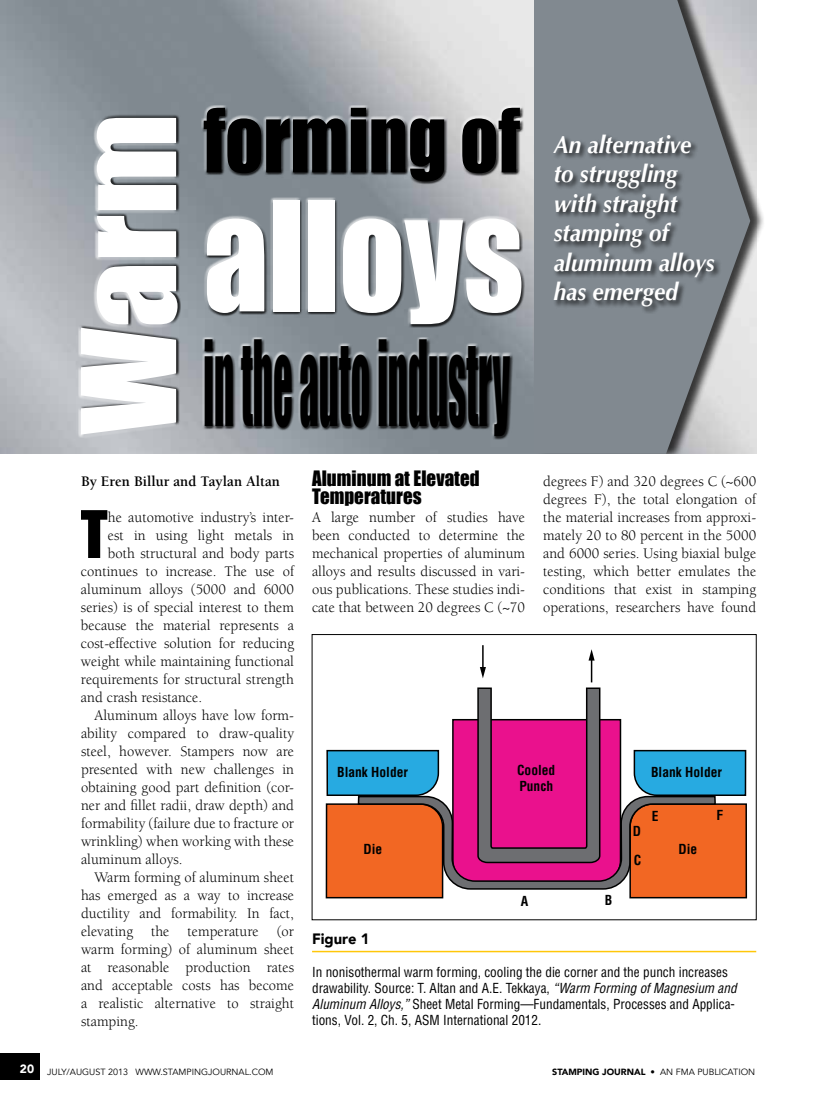
<style>
.page{position:relative;width:837px;height:1107px;background:#fff}
.page>*{position:absolute;margin:0;border:0;box-sizing:border-box;transform-origin:0 0}
.t1{font:140.55px "Impact";color:#fff;scale:.92 1}
.t2{font:120.3px "Impact";color:#fff;scale:1.09 1}
.t3{font:108.9px "Impact";color:#000;scale:.35 1}
.t4{font:81.75px "Impact";color:#000;scale:.92 1}
.t5{font:60.6px "Impact";color:#000}
.t6{font:italic 700 24.45px/29.4px "Optima";color:#fff;scale:.92 1}
.t7{font:19.5px/18px "Impact";letter-spacing:.005em;color:#000}
.t8{font:15px/18px "Berkeley";letter-spacing:.005em;color:#000;text-align:justify}
.t9{font:700 15px "Berkeley";letter-spacing:.005em;color:#000}
.t10{font:900 15px "Avenir";color:#000}
.t11{font:condensed 13.5px/16.2px "Helvetica";color:#000}
.t12{font:700 condensed 13.5px/16.2px "Helvetica";color:#000}
.t13{font:9px "Avenir";color:#000}
.s1{font-style:italic}
.s2{font-weight:900}
</style>
<div class="page">
<div style="left:0;top:1053px;width:40px;height:27px;background:#000"></div>
<hr style="left:482px;top:645px;width:2px;height:24px;background:#000">
<svg style="left:326px;top:649px;width:421px;height:250px"></svg>
<div style="left:312px;top:634px;width:445px;height:286px;border:1px solid #000"></div>
<div style="left:78px;top:117px;width:99px;height:321px;background:#fff;opacity:.75"></div>
<div style="left:79px;top:114px;width:102px;height:311px;background:#000;opacity:.75"></div>
<div style="left:201px;top:106px;width:324px;height:222px;background:#000;opacity:.75"></div>
<div style="left:202px;top:338px;width:311px;height:102px;background:#000;opacity:.75"></div>
<div style="left:536px;top:0;width:230px;height:461px;background:#000;opacity:.75"></div>
<svg style="left:534px;top:0;width:216px;height:454px;background:#8e9499"></svg>
<div style="left:553px;top:133px;width:169px;height:181px;background:#000;opacity:.75"></div>
<div style="left:0;top:454px;width:777px;height:104px;background:#fff"></div>
<hr style="left:312px;top:951px;width:444px;height:1px;background:#ffc709">
<h2 class="t2" style="left:36px;top:435px;width:296px;rotate:-90deg">Warm</h2>
<h3 class="t4" style="left:204px;top:77px;width:346px">forming of</h3>
<h1 class="t1" style="left:204px;top:147px;width:350px">alloys</h1>
<h3 class="t3" style="left:204px;top:299px;width:877px">in the auto industry</h3>
<h3 class="t6" style="left:554px;top:130px;width:177px">An alternative to struggling with straight stamping of aluminum alloys has emerged</h3>
<p class="t9" style="left:81px;top:473px;width:200px">By Eren Billur and Taylan Altan</p>
<h3 class="t5" style="left:81px;top:487px;width:29px">T</h3>
<p class="t8" style="left:108px;top:509px;width:188px">he automotive industry’s inter-</p>
<p class="t8" style="left:108px;top:527px;width:188px">est in using light metals in</p>
<p class="t8" style="left:108px;top:545px;width:188px">both structural and body parts</p>
<p class="t8" style="left:81px;top:563px;width:215px">continues to increase. The use of</p>
<p class="t8" style="left:81px;top:581px;width:215px">aluminum alloys (5000 and 6000</p>
<p class="t8" style="left:81px;top:599px;width:215px">series) is of special interest to them</p>
<p class="t8" style="left:81px;top:617px;width:215px">because the material represents a</p>
<p class="t8" style="left:81px;top:635px;width:215px">cost-effective solution for reducing</p>
<p class="t8" style="left:81px;top:653px;width:215px">weight while maintaining functional</p>
<p class="t8" style="left:81px;top:671px;width:215px">requirements for structural strength</p>
<p class="t8" style="left:81px;top:689px;width:123px">and crash resistance.</p>
<p class="t8" style="left:94px;top:707px;width:201px">Aluminum alloys have low form-</p>
<p class="t8" style="left:81px;top:725px;width:215px">ability compared to draw-quality</p>
<p class="t8" style="left:81px;top:743px;width:215px">steel, however. Stampers now are</p>
<p class="t8" style="left:81px;top:761px;width:215px">presented with new challenges in</p>
<p class="t8" style="left:81px;top:779px;width:215px">obtaining good part definition (cor-</p>
<p class="t8" style="left:81px;top:797px;width:215px">ner and fillet radii, draw depth) and</p>
<p class="t8" style="left:81px;top:815px;width:215px">formability (failure due to fracture or</p>
<p class="t8" style="left:81px;top:833px;width:215px">wrinkling) when working with these</p>
<p class="t8" style="left:81px;top:851px;width:103px">aluminum alloys.</p>
<p class="t8" style="left:95px;top:869px;width:201px">Warm forming of aluminum sheet</p>
<p class="t8" style="left:81px;top:887px;width:215px">has emerged as a way to increase</p>
<p class="t8" style="left:81px;top:905px;width:215px">ductility and formability. In fact,</p>
<p class="t8" style="left:81px;top:923px;width:215px">elevating the temperature (or</p>
<p class="t8" style="left:81px;top:941px;width:215px">warm forming) of aluminum sheet</p>
<p class="t8" style="left:81px;top:959px;width:215px">at reasonable production rates</p>
<p class="t8" style="left:81px;top:977px;width:215px">and acceptable costs has become</p>
<p class="t8" style="left:81px;top:995px;width:215px">a realistic alternative to straight</p>
<p class="t8" style="left:81px;top:1013px;width:59px">stamping.</p>
<h3 class="t7" style="left:312px;top:469px;width:169px">Aluminum at Elevated<br>Temperatures</h3>
<p class="t8" style="left:312px;top:509px;width:215px">A large number of studies have been conducted to determine the mechanical properties of aluminum alloys and results discussed in vari&shy;ous publications. These studies indi&shy;cate that between 20 degrees C (~70</p>
<p class="t8" style="left:543px;top:473px;width:215px">degrees F) and 320 degrees C (~600 degrees F), the total elongation of the material increases from approxi&shy;mately 20 to 80 percent in the 5000 and 6000 series. Using biaxial bulge testing, which better emulates the conditions that exist in stamping operations, researchers have found</p>
<p class="t12" style="left:517px;top:762px;width:40px">Cooled<br>Punch</p>
<p class="t12" style="left:337px;top:764px;width:72px">Blank Holder</p>
<p class="t12" style="left:651px;top:764px;width:72px">Blank Holder</p>
<p class="t12" style="left:633px;top:823px;width:10px">D</p>
<p class="t12" style="left:652px;top:808px;width:8px">E</p>
<p class="t12" style="left:717px;top:807px;width:8px">F</p>
<p class="t12" style="left:364px;top:841px;width:20px">Die</p>
<p class="t12" style="left:679px;top:841px;width:20px">Die</p>
<p class="t12" style="left:634px;top:851px;width:9px">C</p>
<p class="t12" style="left:521px;top:893px;width:9px">A</p>
<p class="t12" style="left:605px;top:892px;width:9px">B</p>
<p class="t10" style="left:312px;top:926px;width:59px">Figure 1</p>
<p class="t11" style="left:312px;top:964px;width:426px">In nonisothermal warm forming, cooling the die corner and the punch increases drawability. Source: T. Altan and A.E. Tekkaya, <span class="s1">“Warm Forming of Magnesium and Aluminum Alloys,”</span> Sheet Metal Forming—Fundamentals, Processes and Applica&shy;tions, Vol. 2, Ch. 5, ASM International 2012.</p>
<p class="t13" style="left:20px;top:1067px;width:255px"><sup>20</sup> JULY/AUGUST 2013 WWW.STAMPINGJOURNAL.COM</p>
<p class="t13" style="left:552px;top:1067px;width:169px"><span class="s2">STAMPING JOURNAL</span> • AN FMA PU BLICATION</p>
</div>
